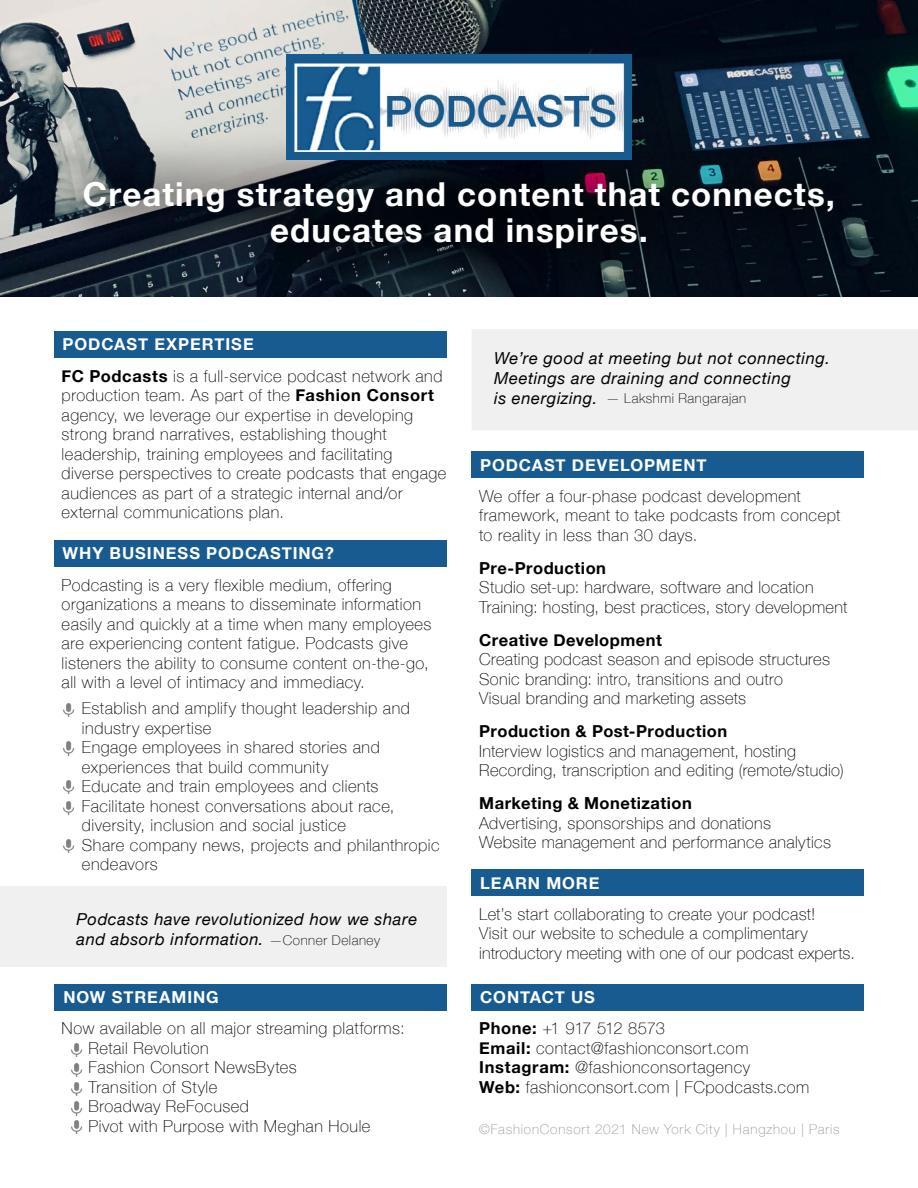
<style>
.page{position:relative;width:918px;height:1188px;background:#fff}
.page>*{position:absolute;margin:0;border:0;box-sizing:border-box;transform-origin:0 0}
.t1{font:700 33px/36px "Helvetica Neue";letter-spacing:.035em;color:#fff;text-align:center}
.t2{font:100 16.5px/19.5px "Helvetica Neue";letter-spacing:.03em;color:#000}
.t3{font:italic 16.5px/19.5px "Helvetica Neue";letter-spacing:.035em;color:#000}
.t4{font:700 16.5px "Helvetica Neue";letter-spacing:.055em;color:#fff}
.t5{font:700 16.5px "Helvetica Neue";letter-spacing:.03em;color:#000}
.t6{font:100 13.5px "Helvetica Neue";letter-spacing:.06em;color:#939598}
.t7{font:100 13.5px "Helvetica Neue";letter-spacing:.04em;color:#000}
.s1{font-weight:700}
.s2{font-weight:100;font-style:normal;font-size:13.5px}
.s3{font-weight:400;font-style:italic;font-size:16.5px}
</style>
<div class="page">
<img style="left:0;top:0;width:918px;height:297px">
<div style="left:54px;top:331px;width:392px;height:27px;background:#175b90"></div>
<div style="left:54px;top:540px;width:392px;height:27px;background:#175b90"></div>
<div style="left:472px;top:984px;width:392px;height:27px;background:#175b90"></div>
<div style="left:472px;top:869px;width:392px;height:27px;background:#175b90"></div>
<div style="left:472px;top:451px;width:392px;height:27px;background:#175b90"></div>
<div style="left:55px;top:984px;width:392px;height:27px;background:#175b90"></div>
<div style="left:472px;top:329px;width:446px;height:101px;background:#f0f0f0"></div>
<div style="left:0;top:886px;width:447px;height:81px;background:#f0f0f0"></div>
<div style="left:27px;top:125px;width:862px;height:180px;background:#000;opacity:.75"></div>
<img style="left:287px;top:55px;width:344px;height:104px">
<img style="left:71px;top:1043px;width:12px;height:14px">
<img style="left:71px;top:1063px;width:12px;height:14px">
<img style="left:71px;top:1082px;width:12px;height:14px">
<svg style="left:71px;top:1102px;width:12px;height:13px"></svg>
<img style="left:71px;top:1120px;width:12px;height:14px">
<img style="left:63px;top:703px;width:12px;height:14px">
<svg style="left:63px;top:742px;width:12px;height:13px"></svg>
<img style="left:63px;top:780px;width:12px;height:14px">
<img style="left:63px;top:801px;width:12px;height:14px">
<img style="left:63px;top:839px;width:12px;height:14px">
<h1 class="t1" style="left:83px;top:178px;width:754px">Creating strategy and content that connects, educates and inspires.</h1>
<p class="t4" style="left:63px;top:331px;width:193px">PODCAST EXPERTISE</p>
<p class="t2" style="left:62px;top:365px;width:386px"><span class="s1">FC Podcasts</span> is a full-service podcast network and production team. As part of the <span class="s1">Fashion Consort </span>agency, we leverage our expertise in developing strong brand narratives, establishing thought leadership, training employees and facilitating diverse perspectives to create podcasts that engage audiences as part of a strategic internal and/or external communications plan.</p>
<p class="t4" style="left:63px;top:541px;width:273px">WHY BUSINESS PODCASTING?</p>
<p class="t2" style="left:62px;top:574px;width:371px">Podcasting is a very flexible medium, offering organizations a means to disseminate information easily and quickly at a time when many employees are experiencing content fatigue. Podcasts give listeners the ability to consume content on-the-go, all with a level of intimacy and immediacy.</p>
<p class="t2" style="left:82px;top:698px;width:359px">Establish and amplify thought leadership and industry expertise<br>Engage employees in shared stories and experiences that build community<br>Educate and train employees and clients Facilitate honest conversations about race, diversity, inclusion and social justice<br>Share company news, projects and philanthropic endeavors</p>
<p class="t3" style="left:77px;top:910px;width:342px">Podcasts have revolutionized how we share and absorb information. <span class="s2">—Conner Delaney</span></p>
<p class="t4" style="left:63px;top:984px;width:157px">NOW STREAMING</p>
<p class="t2" style="left:89px;top:1018px;width:317px;text-indent:-27px">Now available on all major streaming platforms:<br>Retail Revolution<br>Fashion Consort NewsBytes<br>Transition of Style<br>Broadway ReFocused<br>Pivot with Purpose with Meghan Houle</p>
<p class="t3" style="left:494px;top:350px;width:337px">We’re good at meeting but not connecting.<br>Meetings are draining and connecting</p>
<p class="t7" style="left:494px;top:388px;width:254px"><span class="s3">is energizing.</span> — Lakshmi Rangarajan</p>
<p class="t4" style="left:480px;top:452px;width:228px">PODCAST DEVELOPMENT</p>
<p class="t2" style="left:479px;top:486px;width:363px">We offer a four-phase podcast development framework, meant to take podcasts from concept to reality in less than 30 days.</p>
<p class="t5" style="left:479px;top:555px;width:128px">Pre-Production</p>
<p class="t2" style="left:479px;top:577px;width:370px">Studio set-up: hardware, software and location<br>Training: hosting, best practices, story development</p>
<p class="t5" style="left:479px;top:627px;width:184px">Creative Development</p>
<p class="t2" style="left:479px;top:649px;width:352px">Creating podcast season and episode structures<br>Sonic branding: intro, transitions and outro<br>Visual branding and marketing assets</p>
<p class="t5" style="left:479px;top:719px;width:250px">Production &amp; Post-Production</p>
<p class="t2" style="left:479px;top:741px;width:366px">Interview logistics and management, hosting<br>Recording, transcription and editing (remote/studio)</p>
<p class="t5" style="left:479px;top:791px;width:214px">Marketing &amp; Monetization</p>
<p class="t2" style="left:479px;top:813px;width:353px">Advertising, sponsorships and donations<br>Website management and performance analytics</p>
<p class="t4" style="left:480px;top:870px;width:121px">LEARN MORE</p>
<p class="t2" style="left:479px;top:904px;width:377px">Let’s start collaborating to create your podcast!<br>Visit our website to schedule a complimentary introductory meeting with one of our podcast experts.</p>
<p class="t4" style="left:480px;top:984px;width:116px">CONTACT US</p>
<p class="t2" style="left:479px;top:1018px;width:332px"><span class="s1">Phone:</span> +1 917 512 8573<br><span class="s1">Email:</span> contact@fashionconsort.com <span class="s1">Instagram:</span> @fashionconsortagency<br><span class="s1">Web:</span> fashionconsort.com | FCpodcasts.com</p>
<p class="t6" style="left:479px;top:1119px;width:362px">©FashionConsort 2021 New York City | Hangzhou | Paris</p>
</div>
